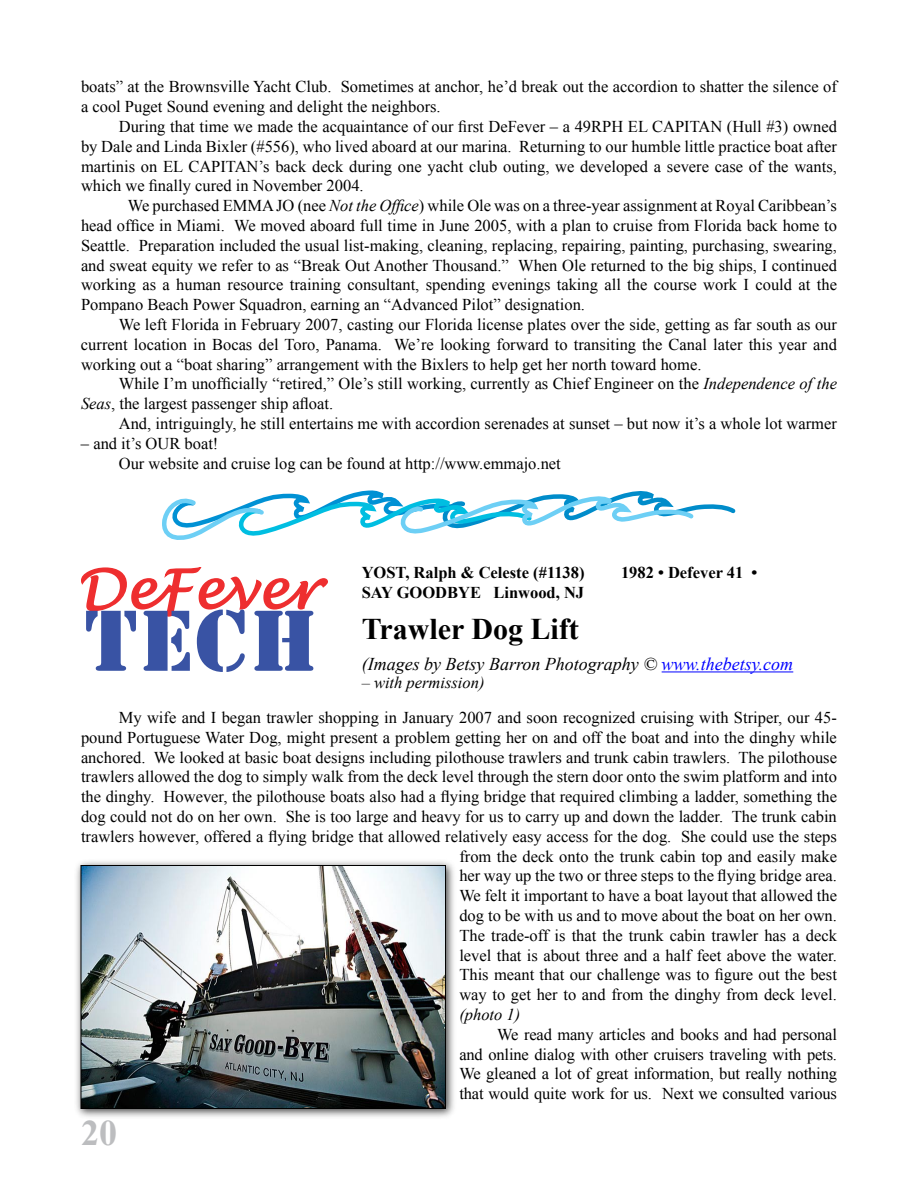
<style>
.page{position:relative;width:918px;height:1188px;background:#fff}
.page>*{position:absolute;margin:0;border:0;box-sizing:border-box;transform-origin:0 0}
.t1{font:700 36px "Times New Roman";color:#bcbdbf}
.t2{font:700 30px "Times New Roman";color:#000}
.t3{font:italic 18px "Times New Roman";color:#000}
.t4{font:16.5px/19.8px "Times New Roman";color:#000}
.t5{font:700 16.5px "Times New Roman";color:#000}
.t6{font:italic 16.5px "Times New Roman";color:#000}
.s1{font-style:italic}
.s2{color:#00f}
</style>
<div class="page">
<svg style="left:81px;top:567px;width:247px;height:105px"></svg>
<hr style="left:662px;top:672px;width:131px;height:1px;background:#00f">
<svg style="left:162px;top:490px;width:573px;height:50px"></svg>
<div style="left:74px;top:858px;width:384px;height:262px;background:#000;opacity:.75"></div>
<img style="left:83px;top:867px;width:361px;height:240px">
<div style="left:81px;top:865px;width:365px;height:244px;border:1px solid #000"></div>
<p class="t4" style="left:81px;top:77px;width:757px">boats” at the Brownsville Yacht Club. Sometimes at anchor, he’d break out the accordion to shatter the silence of a cool Puget Sound evening and delight the neighbors.</p>
<p class="t4" style="left:119px;top:116px;width:720px">During that time we made the acquaintance of our first DeFever – a 49RPH EL CAPITAN (Hull #3) owned</p>
<p class="t4" style="left:81px;top:136px;width:757px">by Dale and Linda Bixler (#556), who lived aboard at our marina. Returning to our humble little practice boat after</p>
<p class="t4" style="left:81px;top:156px;width:758px">martinis on EL CAPITAN’s back deck during one yacht club outing, we developed a severe case of the wants,</p>
<p class="t4" style="left:81px;top:176px;width:284px">which we finally cured in November 2004.</p>
<p class="t4" style="left:128px;top:196px;width:109px">We purchased EMM</p>
<p class="t4" style="left:81px;top:196px;width:758px;text-align:justify;text-indent:181px">A JO (nee <span class="s1">Not the Office</span>) while Ole was on a three-year assignment at Royal Caribbean’s head office in Miami. We moved aboard full time in June 2005, with a plan to cruise from Florida back home to Seattle. Preparation included the usual list-making, cleaning, replacing, repairing, painting, purchasing, swearing, and sweat equity we refer to as “Break Out Another Thousand.” When Ole returned to the big ships, I continued working as a human resource training consultant, spending evenings taking all the course work I could at the Pompano Beach Power Squadron, earning an “Advanced Pilot” designation.</p>
<p class="t4" style="left:81px;top:314px;width:758px;text-align:justify;text-indent:38px">We left Florida in February 2007, casting our Florida license plates over the side, getting as far south as our current location in Bocas del Toro, Panama. We’re looking forward to transiting the Canal later this year and working out a “boat sharing” arrangement with the Bixlers to help get her north toward home.</p>
<p class="t4" style="left:81px;top:374px;width:758px;text-indent:38px">While I’m unofficially “retired,” Ole’s still working, currently as Chief Engineer on the <span class="s1">Independence of the<br>Seas</span>, the largest passenger ship afloat.</p>
<p class="t4" style="left:119px;top:413px;width:720px">And, intriguingly, he still entertains me with accordion serenades at sunset – but now it’s a whole lot warmer</p>
<p class="t4" style="left:119px;top:433px;width:444px;text-indent:-38px">– and it’s OUR boat!<br>Our website and cruise log can be found at http://www.emmajo.net</p>
<p class="t5" style="left:362px;top:561px;width:24px">Yost</p>
<p class="t5" style="left:405px;top:561px;width:181px">, Ralph &amp; Celeste (#1138)</p>
<p class="t5" style="left:621px;top:561px;width:138px">1982 • Defever 41 •</p>
<p class="t5" style="left:362px;top:581px;width:61px">Say Goodbye</p>
<p class="t5" style="left:493px;top:581px;width:92px">Linwood, NJ</p>
<h2 class="t2" style="left:362px;top:609px;width:219px">Trawler Dog Lift</h2>
<p class="t3" style="left:362px;top:652px;width:433px">(Images by Betsy Barron Photography © <span class="s2">www.thebetsy.com</span></p>
<p class="t6" style="left:362px;top:671px;width:124px">– with permission)</p>
<p class="t4" style="left:81px;top:707px;width:758px;text-align:right">My wife and I began trawler shopping in January 2007 and soon recognized cruising with Striper, our 45- pound Portuguese Water Dog, might present a problem getting her on and off the boat and into the dinghy while anchored. We looked at basic boat designs including pilothouse trawlers and trunk cabin trawlers. The pilothouse trawlers allowed the dog to simply walk from the deck level through the stern door onto the swim platform and into the dinghy. However, the pilothouse boats also had a flying bridge that required climbing a ladder, something the dog could not do on her own. She is too large and heavy for us to carry up and down the ladder. The trunk cabin trawlers however, offered a flying bridge that allowed relatively easy access for the dog. She could use the steps from the deck onto the trunk cabin top and easily make<br>her way up the two or three steps to the flying bridge area.<br>We felt it important to have a boat layout that allowed the<br>dog to be with us and to move about the boat on her own.<br>The trade-off is that the trunk cabin trawler has a deck<br>level that is about three and a half feet above the water.<br>This meant that our challenge was to figure out the best<br>way to get her to and from the dinghy from deck level.</p>
<p class="t6" style="left:459px;top:1003px;width:62px">(photo 1)</p>
<p class="t4" style="left:459px;top:1024px;width:379px;text-align:justify;text-indent:38px">We read many articles and books and had personal and online dialog with other cruisers traveling with pets.<br>We gleaned a lot of great information, but really nothing that would quite work for us. Next we consulted various</p>
<h1 class="t1" style="left:81px;top:1108px;width:37px">20</h1>
</div>
